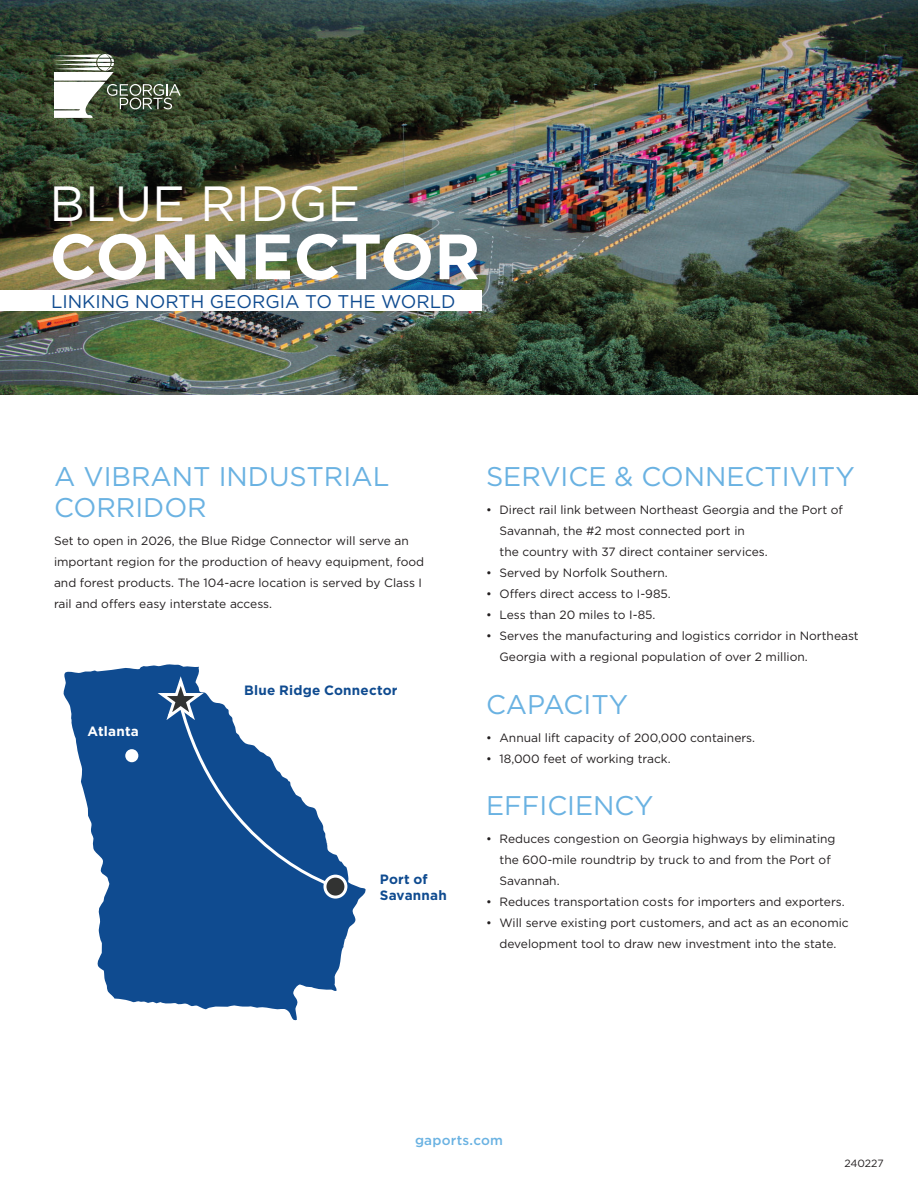
<style>
.page{position:relative;width:918px;height:1188px;background:#fff}
.page>*{position:absolute;margin:0;border:0;box-sizing:border-box;transform-origin:0 0}
.t1{font:700 63.9px "Gotham";color:#fff}
.t2{font:49.35px "Gotham";color:#fff}
.t3{font:27px/31.5px "Gotham";color:#6ab2e2}
.t4{font:18.3px "Gotham";color:#0f4b90}
.t5{font:700 13.5px/16.2px "Gotham";letter-spacing:.015em;color:#0f4b90}
.t6{font:500 13.5px "Gotham";letter-spacing:.015em;color:#6ab2e2}
.t7{font:700 13.5px "Gotham";letter-spacing:.015em;color:#fff}
.t8{font:12px/21px "Gotham";color:#231f20}
.t9{font:10.5px "Gotham";letter-spacing:-.01em;color:#231f20}
</style>
<div class="page">
<svg style="left:63px;top:664px;width:303px;height:356px;fill:#0f4b90"></svg>
<div style="left:125px;top:749px;width:13px;height:13px;background:#fff;border-radius:50%"></div>
<svg style="left:153px;top:677px;width:185px;height:213px"></svg>
<div style="left:325px;top:876px;width:21px;height:21px;background:#323332;border-radius:50%"></div>
<div style="left:323px;top:875px;width:24px;height:24px;border:3px solid #fff;border-radius:50%"></div>
<img style="left:0;top:0;width:918px;height:394px">
<div style="left:0;top:290px;width:481px;height:21px;background:#fff"></div>
<svg style="left:54px;top:54px;width:127px;height:64px"></svg>
<h2 class="t2" style="left:50px;top:172px;width:313px">BLUE RIDGE</h2>
<h1 class="t1" style="left:50px;top:214px;width:432px">CONNECTOR</h1>
<h3 class="t4" style="left:51px;top:289px;width:406px">LINKING NORTH GEORGIA TO THE WORLD</h3>
<h3 class="t3" style="left:54px;top:460px;width:337px">A VIBRANT INDUSTRIAL<br>CORRIDOR</h3>
<p class="t8" style="left:54px;top:530px;width:372px">Set to open in 2026, the Blue Ridge Connector will serve an important region for the production of heavy equipment, food and forest products. The 104-acre location is served by Class I rail and offers easy interstate access.</p>
<p class="t7" style="left:87px;top:722px;width:53px">Atlanta</p>
<p class="t5" style="left:244px;top:683px;width:155px">Blue Ridge Connector</p>
<p class="t5" style="left:380px;top:871px;width:69px">Port of<br>Savannah</p>
<h3 class="t3" style="left:486px;top:460px;width:370px">SERVICE &amp; CONNECTIVITY</h3>
<p class="t8" style="left:500px;top:499px;width:345px;text-indent:-14px">• Direct rail link between Northeast Georgia and the Port of<br>Savannah, the #2 most connected port in<br>the country with 37 direct container services.</p>
<p class="t8" style="left:486px;top:562px;width:183px">• Served by Norfolk Southern.</p>
<p class="t8" style="left:486px;top:583px;width:186px">• Offers direct access to I-985.</p>
<p class="t8" style="left:486px;top:604px;width:171px">• Less than 20 miles to I-85.</p>
<p class="t8" style="left:500px;top:624px;width:361px;line-height:21.6px;text-indent:-14px">• Serves the manufacturing and logistics corridor in Northeast<br>Georgia with a regional population of over 2 million.</p>
<h3 class="t3" style="left:486px;top:688px;width:144px">CAPACITY</h3>
<p class="t8" style="left:486px;top:727px;width:271px">• Annual lift capacity of 200,000 containers.</p>
<p class="t8" style="left:486px;top:748px;width:186px">• 18,000 feet of working track.</p>
<h3 class="t3" style="left:486px;top:789px;width:169px">EFFICIENCY</h3>
<p class="t8" style="left:500px;top:828px;width:338px;text-indent:-14px">• Reduces congestion on Georgia highways by eliminating the 600-mile roundtrip by truck to and from the Port of<br>Savannah.</p>
<p class="t8" style="left:486px;top:891px;width:360px">• Reduces transportation costs for importers and exporters.</p>
<p class="t8" style="left:486px;top:912px;width:364px;text-align:center">• Will serve existing port customers, and act as an economic development tool to draw new investment into the state.</p>
<p class="t6" style="left:415px;top:1131px;width:89px">gaports.com</p>
<p class="t9" style="left:844px;top:1157px;width:41px">240227</p>
</div>
